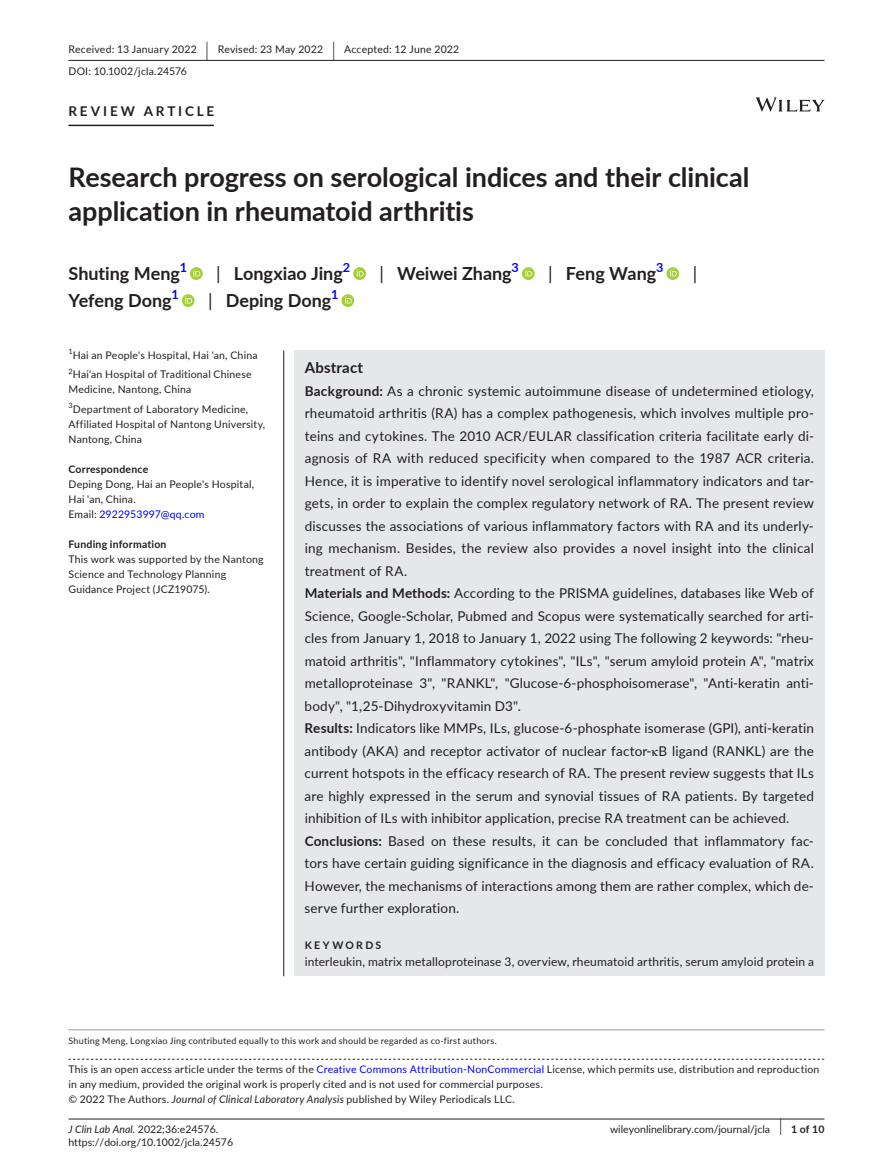
<style>
.page{position:relative;width:893px;height:1174px;background:#fff}
.page>*{position:absolute;margin:0;border:0;box-sizing:border-box;transform-origin:0 0}
.t1{font:700 27px/34.5px "Lato";letter-spacing:-.005em;color:#231f20}
.t2{font:700 18px "Lato";letter-spacing:-.005em;color:#231f20}
.t3{font:18px "Lato";color:#231f20}
.t4{font:700 15px "Lato";letter-spacing:.015em;color:#231f20}
.t5{font:13.5px/22.5px "Lato";letter-spacing:.01em;color:#231f20}
.t6{font:700 13.5px "Lato";letter-spacing:.21em;color:#231f20}
.t7{font:700 12.6px "Lato";color:#00f}
.t8{font:12px "Lato";letter-spacing:.01em;color:#231f20}
.t9{font:10.5px/15px "Lato";letter-spacing:.02em;color:#231f20}
.t10{font:10.5px "Lato";color:#231f20}
.t11{font:700 10.5px "Lato";letter-spacing:.02em;color:#231f20}
.t12{font:700 10.5px "Lato";letter-spacing:.22em;color:#231f20}
.t13{font:9px "Lato";letter-spacing:.025em;color:#231f20}
.t14{font:7.35px "Lato";color:#231f20}
.s1{font-size:19.65px}
.s2{font-weight:400}
.s3{color:#00f}
.s4{font-weight:700}
.s5{font-family:"STIX"}
.s6{font-style:italic}
.s7{font-weight:400;font-size:17.4px}
</style>
<div class="page">
<hr style="left:68px;top:1118px;width:756px;height:1px;background:#231f20">
<svg style="left:756px;top:97px;width:68px;height:15px"></svg>
<hr style="left:68px;top:60px;width:756px;height:1px;background:#231f20">
<hr style="left:68px;top:125px;width:146px;height:1px;background:#231f20">
<svg style="left:190px;top:267px;width:13px;height:13px"></svg>
<svg style="left:193px;top:269px;width:7px;height:7px"></svg>
<svg style="left:353px;top:267px;width:13px;height:13px"></svg>
<svg style="left:357px;top:269px;width:7px;height:7px"></svg>
<svg style="left:522px;top:267px;width:13px;height:13px"></svg>
<svg style="left:525px;top:269px;width:7px;height:7px"></svg>
<svg style="left:666px;top:267px;width:13px;height:13px"></svg>
<svg style="left:670px;top:269px;width:7px;height:7px"></svg>
<svg style="left:182px;top:294px;width:13px;height:13px"></svg>
<svg style="left:185px;top:296px;width:7px;height:7px"></svg>
<svg style="left:341px;top:294px;width:13px;height:13px"></svg>
<svg style="left:345px;top:296px;width:7px;height:7px"></svg>
<div style="left:294px;top:350px;width:530px;height:626px;background:#e6e7e9"></div>
<hr style="left:283px;top:350px;width:1px;height:626px;background:#231f20">
<svg style="left:68px;top:1058px;width:756px;height:1px"></svg>
<hr style="left:68px;top:1029px;width:756px;height:1px;background:#939598">
<p class="t9" style="left:68px;top:38px;width:392px;line-height:21.8px">Received: 13 January 2022 <span class="s1">|</span> Revised: 23 May 2022 <span class="s1">|</span> Accepted: 12 June 2022<br>DOI: 10.1002/jcla.24576</p>
<p class="t6" style="left:68px;top:101px;width:147px">REVIEW ARTICLE</p>
<h1 class="t1" style="left:68px;top:159px;width:683px">Research progress on serological indices and their clinical application in rheumatoid arthritis</h1>
<h2 class="t2" style="left:68px;top:260px;width:113px">Shuting Meng</h2>
<p class="t7" style="left:180px;top:258px;width:9px">1</p>
<h2 class="t2" style="left:216px;top:260px;width:128px"><span class="s2">|</span> Longxiao Jing</h2>
<p class="t7" style="left:343px;top:258px;width:9px">2</p>
<h2 class="t2" style="left:380px;top:260px;width:134px"><span class="s2">|</span> Weiwei Zhang</h2>
<p class="t7" style="left:512px;top:258px;width:9px">3</p>
<h2 class="t2" style="left:548px;top:260px;width:110px"><span class="s2">|</span> Feng Wang</h2>
<p class="t7" style="left:656px;top:258px;width:9px">3</p>
<h2 class="t3" style="left:693px;top:260px;width:6px">|</h2>
<h2 class="t2" style="left:68px;top:287px;width:105px">Yefeng Dong</h2>
<p class="t7" style="left:172px;top:285px;width:9px">1</p>
<h2 class="t2" style="left:208px;top:287px;width:125px"><span class="s2">|</span> Deping Dong</h2>
<p class="t7" style="left:331px;top:285px;width:9px">1</p>
<p class="t14" style="left:68px;top:346px;width:6px">1</p>
<p class="t9" style="left:73px;top:347px;width:186px">Hai an People's Hospital, Hai 'an, China</p>
<p class="t14" style="left:68px;top:366px;width:6px">2</p>
<p class="t9" style="left:68px;top:367px;width:185px;text-indent:4px">Hai'an Hospital of Traditional Chinese<br>Medicine, Nantong, China</p>
<p class="t9" style="left:68px;top:401px;width:198px"><sup>3</sup>Department of Laboratory Medicine,<br>Affiliated Hospital of Nantong University,<br>Nantong, China</p>
<p class="t11" style="left:68px;top:461px;width:81px">Correspondence</p>
<p class="t9" style="left:68px;top:476px;width:187px">Deping Dong, Hai an People's Hospital,<br>Hai 'an, China.<br>Email: <span class="s3">2922953997@qq.com</span></p>
<p class="t11" style="left:68px;top:536px;width:100px">Funding information</p>
<p class="t9" style="left:68px;top:551px;width:197px">This work was supported by the Nantong<br>Science and Technology Planning<br>Guidance Project (JCZ19075).</p>
<p class="t4" style="left:305px;top:356px;width:60px">Abstract</p>
<p class="t5" style="left:305px;top:379px;width:511px"><span class="s4">Background:</span> As a chronic systemic autoimmune disease of undetermined etiology, rheumatoid arthritis (RA) has a complex pathogenesis, which involves multiple pro&shy;teins and cytokines. The 2010 ACR/EULAR classification criteria facilitate early di&shy;agnosis of RA with reduced specificity when compared to the 1987 ACR criteria.<br>Hence, it is imperative to identify novel serological inflammatory indicators and tar&shy;gets, in order to explain the complex regulatory network of RA. The present review discusses the associations of various inflammatory factors with RA and its underly&shy;ing mechanism. Besides, the review also provides a novel insight into the clinical treatment of RA.<br><span class="s4">Materials and Methods:</span> According to the PRISMA guidelines, databases like Web of Science, Google-Scholar, Pubmed and Scopus were systematically searched for arti&shy;cles from January 1, 2018 to January 1, 2022 using The following 2 keywords: "rheu&shy;matoid arthritis", "Inflammatory cytokines", "ILs", "serum amyloid protein A", "matrix metalloproteinase 3", "RANKL", "Glucose-6-phosphoisomerase", "Anti-keratin anti&shy;body", "1,25-Dihydroxyvitamin D3".<br><span class="s4">Results:</span> Indicators like MMPs, ILs, glucose-6-phosphate isomerase (GPI), anti-keratin antibody (AKA) and receptor activator of nuclear factor-<span class="s5">κ</span>B ligand (RANKL) are the current hotspots in the efficacy research of RA. The present review suggests that ILs are highly expressed in the serum and synovial tissues of RA patients. By targeted inhibition of ILs with inhibitor application, precise RA treatment can be achieved.<br><span class="s4">Conclusions:</span> Based on these results, it can be concluded that inflammatory fac&shy;tors have certain guiding significance in the diagnosis and efficacy evaluation of RA.<br>However, the mechanisms of interactions among them are rather complex, which de&shy;serve further exploration.</p>
<p class="t12" style="left:305px;top:937px;width:78px">KEYWORDS</p>
<p class="t8" style="left:305px;top:952px;width:511px">interleukin, matrix metalloproteinase 3, overview, rheumatoid arthritis, serum amyloid protein a</p>
<p class="t13" style="left:68px;top:1034px;width:430px">Shuting Meng, Longxiao Jing contributed equally to this work and should be regarded as co-first authors.</p>
<p class="t9" style="left:68px;top:1061px;width:752px">This is an open access article under the terms of the <span class="s3">Creative Commons Attribution-NonCommercial</span> License, which permits use, distribution and reproduction in any medium, provided the original work is properly cited and is not used for commercial purposes.<br>© 2022 The Authors. <span class="s6">Journal of Clinical Laboratory Analysis</span> published by Wiley Periodicals LLC.</p>
<p class="t10" style="left:68px;top:1121px;width:151px"><span class="s6">J Clin Lab Anal.</span> 2022;36:e24576.</p>
<p class="t11" style="left:779px;top:1121px;width:46px"><span class="s7">|</span> 1 of 10</p>
<p class="t10" style="left:68px;top:1135px;width:166px">https://doi.org/10.1002/jcla.24576</p>
<p class="t10" style="left:610px;top:1121px;width:162px">wileyonlinelibrary.com/journal/jcla</p>
</div>
